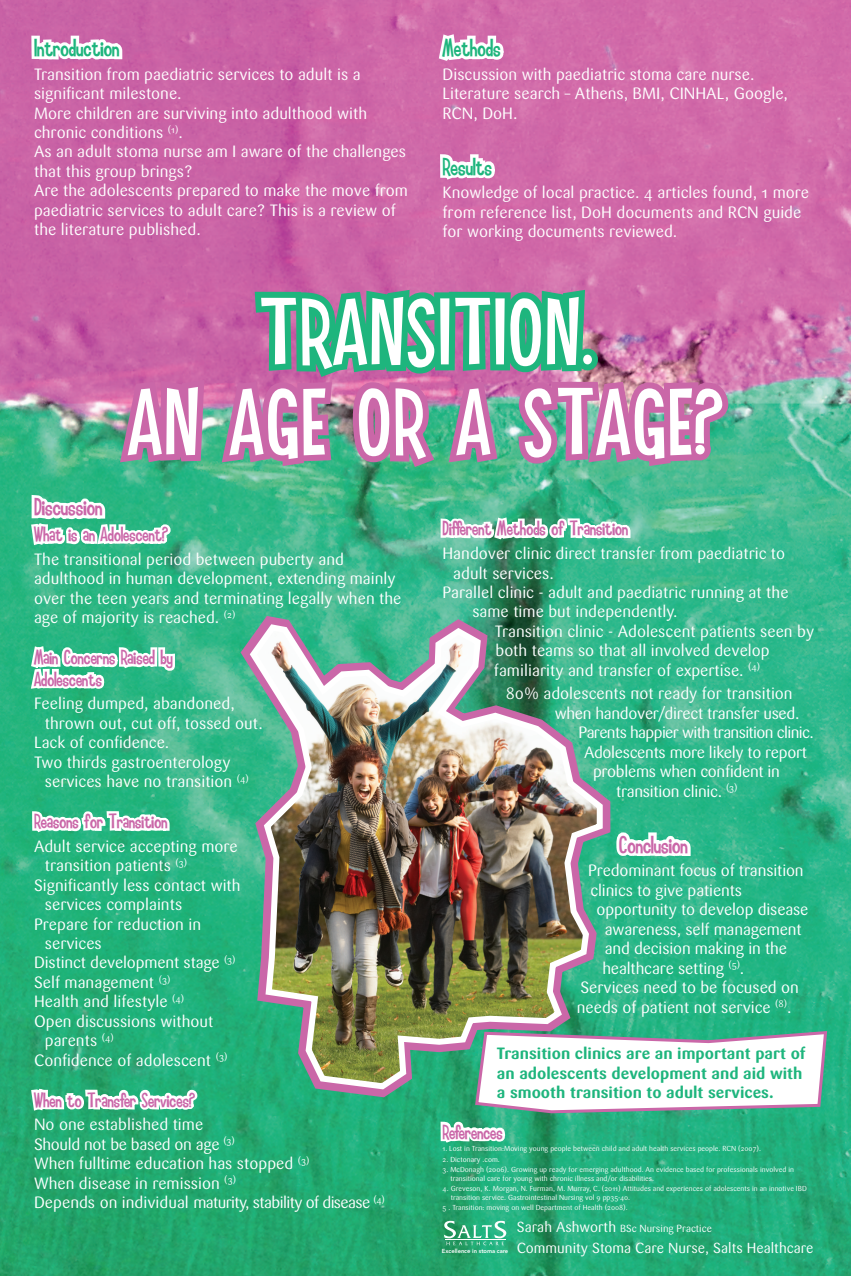
<style>
.page{position:relative;width:851px;height:1276px;background:#fff}
.page>*{position:absolute;margin:0;border:0;box-sizing:border-box;transform-origin:0 0}
.t1{font:82.5px/90px "Smilage";letter-spacing:.05em;color:#fff;text-align:center}
.t2{font:21.6px "Smilage";color:#1eb57d}
.t3{font:21.6px "Smilage";color:#ca67a8}
.t4{font:18px/21.6px "Smilage";color:#ca67a8}
.t5{font:16.2px/19.4px "Sari";color:#fff}
.t6{font:16.2px "Sari";letter-spacing:-.02em;color:#fff}
.t7{font:700 16.2px/19.4px "Sari";color:#1eb57d}
.t8{font:16.2px "Sari";letter-spacing:-.04em;color:#fff}
.t9{font:14.4px "Sari";color:#fff}
.t10{font:10.2px "Sari";color:#fff}
.t11{font:7.2px/8.6px "Sari";color:#fff}
.t12{font:800 5.82px "Avenir";color:#fff}
.s1{font-size:14.4px}
</style>
<div class="page">
<img style="left:0;top:0;width:850px;height:1276px">
<svg style="left:28px;top:33px;width:97px;height:31px"></svg>
<svg style="left:435px;top:0;width:73px;height:89px"></svg>
<svg style="left:437px;top:149px;width:63px;height:34px"></svg>
<svg style="left:28px;top:611px;width:151px;height:81px"></svg>
<svg style="left:30px;top:807px;width:142px;height:28px"></svg>
<svg style="left:28px;top:1074px;width:173px;height:71px"></svg>
<svg style="left:28px;top:203px;width:709px;height:377px;background:#8d8d9b"></svg>
<svg style="left:618px;top:828px;width:75px;height:33px"></svg>
<svg style="left:438px;top:1029px;width:390px;height:116px"></svg>
<svg style="left:233px;top:608px;width:385px;height:497px;background:#4bb992"></svg>
<img style="left:246px;top:621px;width:359px;height:471px">
<svg style="left:444px;top:1220px;width:62px;height:25px;background:#59bd95"></svg>
<h2 class="t2" style="left:34px;top:34px;width:87px">Introduction</h2>
<p class="t5" style="left:34px;top:64px;width:375px">Transition from paediatric services to adult is a significant milestone.<br>More children are surviving into adulthood with chronic conditions <sup>(1)</sup>.<br>As an adult stoma nurse am I aware of the challenges that this group brings?<br>Are the adolescents prepared to make the move from paediatric services to adult care? This is a review of the literature published.</p>
<h2 class="t2" style="left:442px;top:34px;width:59px">Methods</h2>
<p class="t5" style="left:442px;top:64px;width:347px">Discussion with paediatric stoma care nurse.<br>Literature search – Athens, BMI, CINHAL, Google,<br>RCN, DoH.</p>
<h2 class="t2" style="left:442px;top:153px;width:51px">Results</h2>
<p class="t5" style="left:442px;top:183px;width:368px">Knowledge of local practice. 4 articles found, 1 more from reference list, DoH documents and RCN guide for working documents reviewed.</p>
<h1 class="t1" style="left:128px;top:293px;width:595px">TRANSITION.<br>AN AGE OR A STAGE?</h1>
<h2 class="t3" style="left:34px;top:493px;width:70px">Discussion</h2>
<p class="t4" style="left:34px;top:524px;width:136px">What is an Adolescent?</p>
<p class="t5" style="left:34px;top:549px;width:369px">The transitional period between puberty and adulthood in human development, extending mainly over the teen years and terminating legally when the age of majority is reached. <sup>(2)</sup></p>
<p class="t4" style="left:34px;top:647px;width:140px">Main Concerns Raised by<br>Adolescents</p>
<p class="t5" style="left:34px;top:694px;width:202px">Feeling dumped, abandoned,</p>
<p class="t5" style="left:45px;top:713px;width:219px">thrown out, cut off, tossed out.</p>
<p class="t5" style="left:34px;top:733px;width:137px">Lack of confidence.</p>
<p class="t5" style="left:34px;top:752px;width:198px">Two thirds gastroenterology</p>
<p class="t5" style="left:45px;top:772px;width:205px">services have no transition <sup>(4)</sup></p>
<p class="t4" style="left:34px;top:811px;width:135px">Reasons for Transition</p>
<p class="t5" style="left:34px;top:836px;width:205px">Adult service accepting more</p>
<p class="t5" style="left:45px;top:856px;width:144px">transition patients <sup>(3)</sup></p>
<p class="t5" style="left:34px;top:875px;width:208px">Significantly less contact with</p>
<p class="t5" style="left:45px;top:895px;width:139px">services complaints</p>
<p class="t5" style="left:34px;top:914px;width:169px">Prepare for reduction in</p>
<p class="t5" style="left:45px;top:934px;width:59px">services</p>
<p class="t5" style="left:34px;top:953px;width:203px">Distinct development stage <sup>(3)</sup></p>
<p class="t5" style="left:34px;top:972px;width:138px">Self management <sup>(3)</sup></p>
<p class="t5" style="left:34px;top:992px;width:152px">Health and lifestyle <sup>(4)</sup></p>
<p class="t5" style="left:34px;top:1011px;width:181px">Open discussions without</p>
<p class="t5" style="left:45px;top:1031px;width:70px">parents <sup>(4)</sup></p>
<p class="t5" style="left:34px;top:1050px;width:195px">Confidence of adolescent <sup>(3)</sup></p>
<p class="t4" style="left:34px;top:1090px;width:162px">When to Transfer Services?</p>
<p class="t5" style="left:34px;top:1115px;width:352px">No one established time<br>Should not be based on age <sup>(3)<br></sup>When fulltime education has stopped <sup>(3)<br></sup>When disease in remission <sup>(3)<br></sup>Depends on individual maturity, stability of disease <sup>(4)</sup></p>
<p class="t4" style="left:442px;top:519px;width:187px">Different Methods of Transition</p>
<p class="t5" style="left:442px;top:544px;width:344px">Handover clinic direct transfer from paediatric to</p>
<p class="t5" style="left:453px;top:563px;width:102px">adult services.</p>
<p class="t5" style="left:442px;top:583px;width:347px">Parallel clinic - adult and paediatric running at the</p>
<p class="t5" style="left:472px;top:602px;width:207px">same time but independently.</p>
<p class="t5" style="left:495px;top:621px;width:321px">Transition clinic - Adolescent patients seen by</p>
<p class="t5" style="left:495px;top:641px;width:276px">both teams so that all involved develop</p>
<p class="t5" style="left:494px;top:660px;width:267px">familiarity and transfer of expertise. <sup>(4)</sup></p>
<p class="t5" style="left:505px;top:684px;width:288px">80% adolescents not ready for transition</p>
<p class="t6" style="left:555px;top:704px;width:246px">when handover/direct transfer used.</p>
<p class="t8" style="left:578px;top:723px;width:237px">Parents happier with transition clinic.</p>
<p class="t6" style="left:584px;top:743px;width:224px">Adolescents more likely to report</p>
<p class="t6" style="left:593px;top:762px;width:188px">problems when confident in</p>
<p class="t6" style="left:616px;top:781px;width:123px">transition clinic. <sup>(3)</sup></p>
<h2 class="t3" style="left:618px;top:831px;width:70px">Conclusion</h2>
<p class="t5" style="left:588px;top:861px;width:217px">Predominant focus of transition</p>
<p class="t5" style="left:590px;top:880px;width:153px">clinics to give patients</p>
<p class="t5" style="left:596px;top:900px;width:213px">opportunity to develop disease</p>
<p class="t5" style="left:604px;top:919px;width:199px">awareness, self management</p>
<p class="t5" style="left:604px;top:939px;width:184px">and decision making in the</p>
<p class="t5" style="left:602px;top:958px;width:143px">healthcare setting <sup>(5)</sup>.</p>
<p class="t5" style="left:580px;top:978px;width:220px">Services need to be focused on</p>
<p class="t5" style="left:576px;top:997px;width:216px">needs of patient not service <sup>(8)</sup>.</p>
<p class="t7" style="left:497px;top:1044px;width:310px">Transition clinics are an important part of an adolescents development and aid with a smooth transition to adult services.</p>
<p class="t4" style="left:442px;top:1122px;width:62px">References</p>
<p class="t11" style="left:442px;top:1144px;width:320px">1. Lost in Transition:Moving young people between child and adult health services people. RCN (2007).</p>
<p class="t11" style="left:442px;top:1155px;width:59px">2. Dictonary .com.</p>
<p class="t11" style="left:450px;top:1165px;width:345px;text-indent:-8px">3. McDonagh (2006). Growing up ready for emerging adulthood. An evidence based for professionals involved in transitional care for young with chronic illness and/or disabilities.</p>
<p class="t11" style="left:450px;top:1184px;width:358px;text-indent:-8px">4. Greveson, K. Morgan, N. Furman, M. Murray, C. (2011) Attitudes and experiences of adolescents in an innotive IBD transition service. Gastrointestinal Nursing vol 9 pp35-40.</p>
<p class="t11" style="left:442px;top:1203px;width:187px">5 . Transition: moving on well Department of Health (2008).</p>
<p class="t10" style="left:516px;top:1222px;width:196px"><span class="s1">Sarah Ashworth</span> BSc Nursing Practice</p>
<p class="t12" style="left:442px;top:1247px;width:68px">Excellence in stoma care</p>
<p class="t9" style="left:516px;top:1239px;width:298px">Community Stoma Care Nurse, Salts Healthcare</p>
</div>
